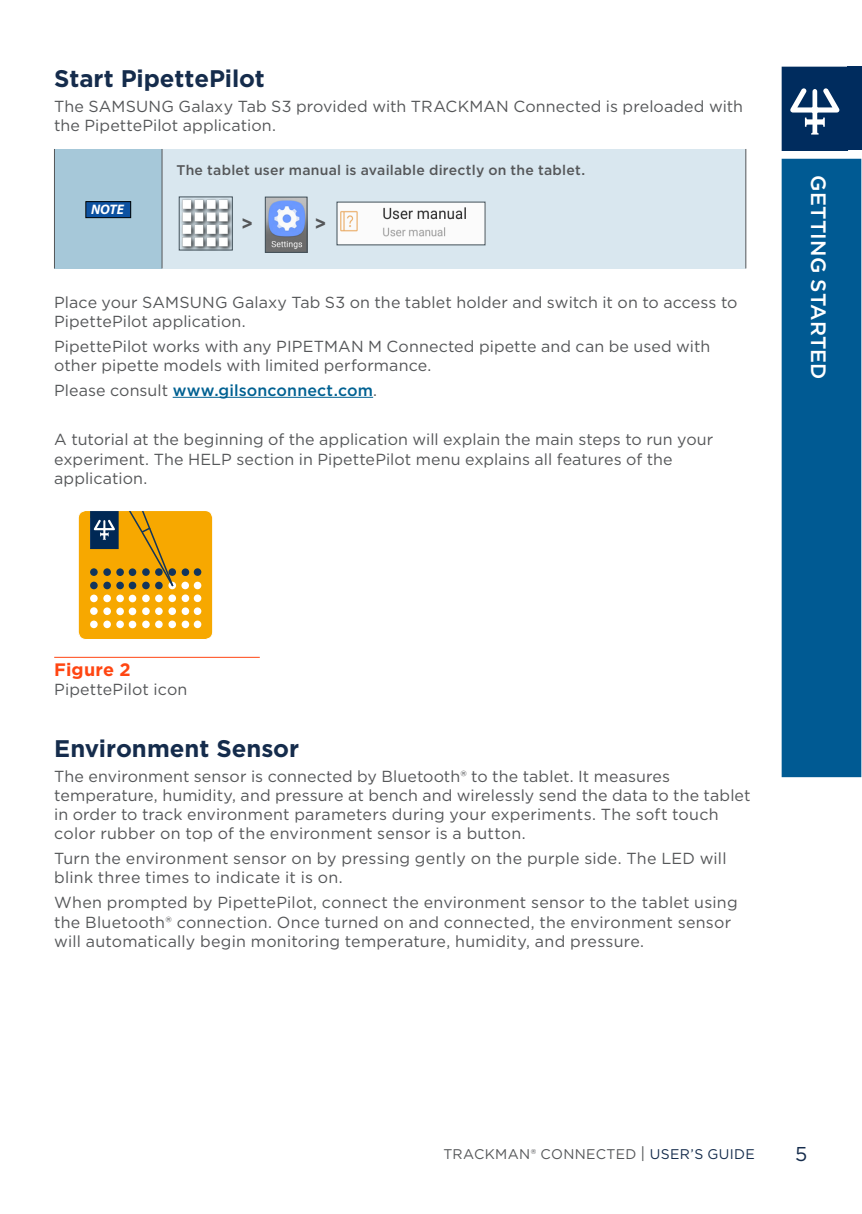
<style>
.page{position:relative;width:862px;height:1214px;background:#fff}
.page>*{position:absolute;margin:0;border:0;box-sizing:border-box;transform-origin:0 0}
.Heading_1_NoTOP{font:700 24px "Gotham";color:#152c4c}
.t1{font:500 20.8px "Gotham";color:#fff}
.t2{font:20px "Gotham";color:#152c4c}
.Bullet{font:700 18.6px "Gotham";color:#555759}
.Figure_First{font:700 18px "Gotham";letter-spacing:.005em;color:#ff4612}
.Heading_1_NoTOP-2{font:16px/19.2px "Gotham";letter-spacing:.01em;color:#555759}
.Body_Text{font:16px/19.2px "Gotham";letter-spacing:.005em;color:#555759}
.Heading_1_NoTOP-3{font:500 16px "Gotham";letter-spacing:.01em;color:#006192}
.Figure_Text{font:16px "Gotham";letter-spacing:.005em;color:#555759}
.Left_Body{font:500 14px "Gotham";letter-spacing:.015em;color:#555759}
.t3{font:14px "Gotham";letter-spacing:.025em;color:#555759}
.t4{font:italic 700 13.8px "Myriad Pro";color:#fff}
.s1{font-weight:400;color:#555759}
.s2{font-size:16px}
.s3{color:#152c4c}
</style>
<div class="page">
<div style="left:781px;top:159px;width:80px;height:618px;background:#005a93;border:2px solid #005a93"></div>
<div style="left:847px;top:67px;width:15px;height:83px;background:#002c5e"></div>
<svg style="left:781px;top:67px;width:66px;height:83px;background:#254a75"></svg>
<hr style="left:173px;top:397px;width:200px;height:1px;background:#006192">
<div style="left:54px;top:149px;width:108px;height:119px;background:#a6c8d9"></div>
<div style="left:162px;top:149px;width:584px;height:119px;background:#d9e7ef"></div>
<hr style="left:54px;top:149px;width:1px;height:119px;background:#555759">
<hr style="left:162px;top:149px;width:1px;height:119px;background:#555759">
<hr style="left:745px;top:149px;width:1px;height:119px;background:#555759">
<div style="left:86px;top:202px;width:45px;height:16px;background:#0d52a1"></div>
<div style="left:85px;top:201px;width:46px;height:17px;border:1px solid #040503"></div>
<img style="left:181px;top:199px;width:49px;height:49px">
<div style="left:179px;top:197px;width:53px;height:53px;border:1px solid #415059"></div>
<img style="left:267px;top:199px;width:38px;height:51px">
<div style="left:265px;top:197px;width:42px;height:55px;border:1px solid #415059"></div>
<img style="left:339px;top:204px;width:144px;height:39px">
<svg style="left:78px;top:512px;width:135px;height:127px;background:#dca221"></svg>
<div style="left:78px;top:510px;width:135px;height:129px;border:1px solid #fff;border-radius:8px"></div>
<hr style="left:54px;top:656px;width:206px;height:1px;background:#ff4612">
<p class="Heading_1_NoTOP" style="left:54px;top:62px;width:212px">Start PipettePilot</p>
<p class="Body_Text" style="left:54px;top:96px;width:690px">The SAMSUNG Galaxy Tab S3 provided with TRACKMAN Connected is preloaded with the PipettePilot application.</p>
<p class="t4" style="left:91px;top:201px;width:34px">NOTE</p>
<p class="Left_Body" style="left:176px;top:160px;width:410px">The tablet user manual is available directly on the tablet.</p>
<p class="Bullet" style="left:241px;top:211px;width:13px">&gt;</p>
<p class="Bullet" style="left:314px;top:211px;width:13px">&gt;</p>
<p class="Heading_1_NoTOP-2" style="left:54px;top:292px;width:685px">Place your SAMSUNG Galaxy Tab S3 on the tablet holder and switch it on to access to<br>PipettePilot application.</p>
<p class="Heading_1_NoTOP-2" style="left:54px;top:336px;width:657px">PipettePilot works with any PIPETMAN M Connected pipette and can be used with other pipette models with limited performance.</p>
<p class="Heading_1_NoTOP-3" style="left:54px;top:379px;width:324px"><span class="s1">Please consult</span> www.gilsonconnect.com<span class="s1">.</span></p>
<p class="Heading_1_NoTOP-2" style="left:54px;top:430px;width:660px">A tutorial at the beginning of the application will explain the main steps to run your experiment. The HELP section in PipettePilot menu explains all features of the application.</p>
<h2 class="t1" style="left:832px;top:175px;width:204px;rotate:90deg">Getting Started</h2>
<p class="Figure_First" style="left:54px;top:657px;width:78px">Figure 2</p>
<p class="Figure_Text" style="left:54px;top:679px;width:135px">PipettePilot icon</p>
<p class="Heading_1_NoTOP" style="left:54px;top:732px;width:246px">Environment Sensor</p>
<p class="Heading_1_NoTOP-2" style="left:54px;top:766px;width:698px">The environment sensor is connected by Bluetooth® to the tablet. It measures temperature, humidity, and pressure at bench and wirelessly send the data to the tablet in order to track environment parameters during your experiments. The soft touch color rubber on top of the environment sensor is a button.</p>
<p class="Heading_1_NoTOP-2" style="left:54px;top:848px;width:674px">Turn the environment sensor on by pressing gently on the purple side. The LED will blink three times to indicate it is on.</p>
<p class="Heading_1_NoTOP-2" style="left:54px;top:892px;width:685px">When prompted by PipettePilot, connect the environment sensor to the tablet using the Bluetooth® connection. Once turned on and connected, the environment sensor will automatically begin monitoring temperature, humidity, and pressure.</p>
<p class="t3" style="left:443px;top:1144px;width:313px">TRACKMAN® CONNECTED <span class="s2">|</span> <span class="s3">USER’S GUIDE</span></p>
<p class="t2" style="left:795px;top:1141px;width:14px">5</p>
</div>
